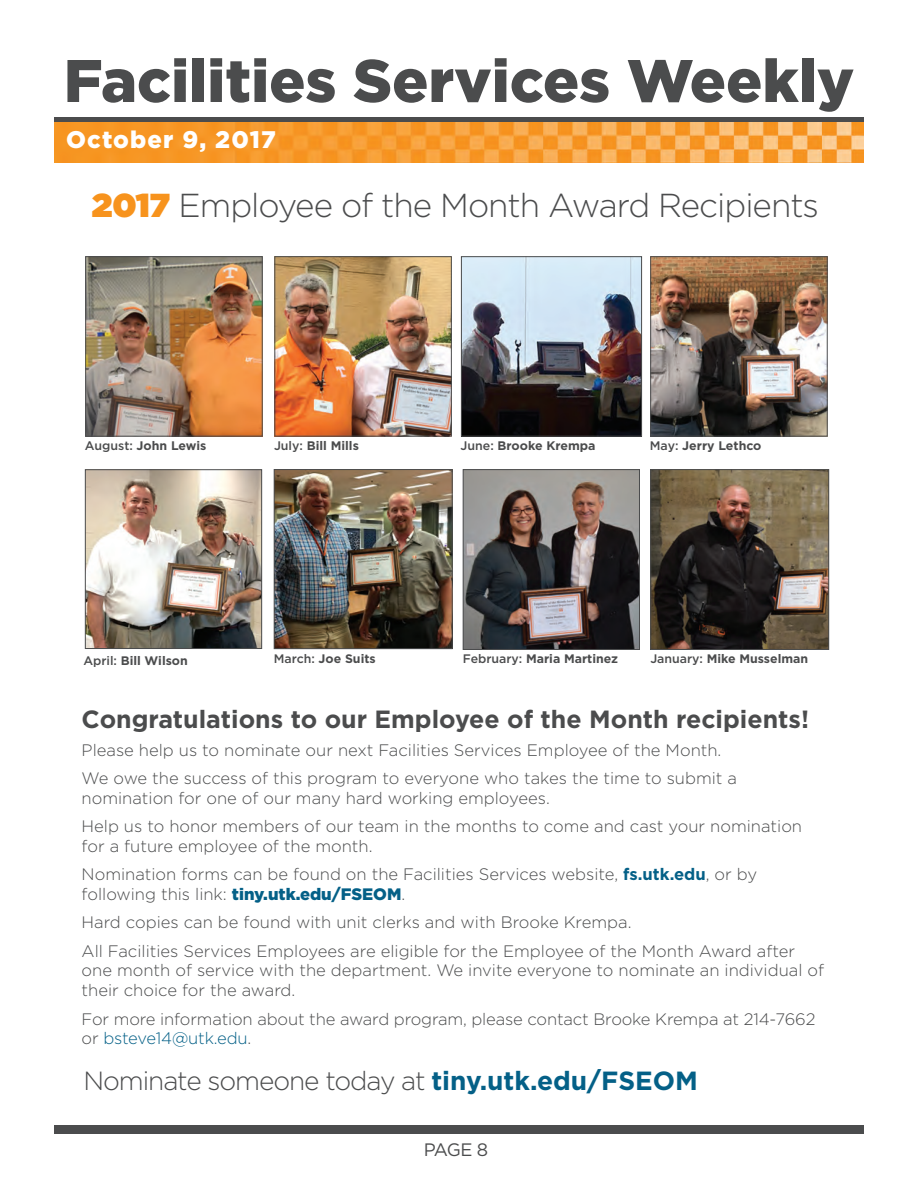
<style>
.page{position:relative;width:918px;height:1188px;background:#fff}
.page>*{position:absolute;margin:0;border:0;box-sizing:border-box;transform-origin:0 0}
.t1{font:900 60px "Gotham";color:#4b4c4d}
.t2{font:300 33.15px "Gotham";letter-spacing:-.03em;color:#4b4c4d}
.t3{font:300 26.25px "Gotham";letter-spacing:-.04em;color:#4b4c4d}
.t4{font:700 24.9px "Gotham";color:#4b4c4d}
.t5{font:900 24px "Gotham";letter-spacing:.05em;color:#fff}
.t6{font:18px "Gotham";color:#4b4c4d}
.t7{font:300 16.65px/28.2px "Gotham";color:#4b4c4d}
.t8{font:700 12.45px "Gotham";color:#4b4c4d}
.t9{font:700 12.3px "Gotham";color:#4b4c4d}
.s1{font-weight:900;color:#f7931d}
.s2{font-weight:500}
.s3{font-weight:700;color:#046087}
.s4{font-weight:900;color:#046087}
.s5{color:#046087}
</style>
<div class="page">
<div style="left:54px;top:1125px;width:810px;height:9px;background:#4b4c4d"></div>
<div style="left:54px;top:117px;width:810px;height:6px;background:#4b4c4d"></div>
<img style="left:54px;top:122px;width:810px;height:40px">
<img style="left:652px;top:471px;width:175px;height:177px">
<div style="left:650px;top:469px;width:179px;height:181px;border:1px solid #4b4c4d"></div>
<img style="left:276px;top:471px;width:175px;height:176px">
<div style="left:274px;top:469px;width:179px;height:180px;border:1px solid #4b4c4d"></div>
<img style="left:465px;top:471px;width:173px;height:177px">
<div style="left:463px;top:469px;width:177px;height:181px;border:1px solid #4b4c4d"></div>
<img style="left:87px;top:471px;width:173px;height:176px">
<div style="left:85px;top:469px;width:177px;height:180px;border:1px solid #4b4c4d"></div>
<img style="left:652px;top:258px;width:174px;height:177px">
<div style="left:650px;top:256px;width:178px;height:181px;border:1px solid #4b4c4d"></div>
<img style="left:463px;top:258px;width:177px;height:177px">
<div style="left:461px;top:256px;width:181px;height:181px;border:1px solid #4b4c4d"></div>
<img style="left:276px;top:258px;width:174px;height:177px">
<div style="left:274px;top:256px;width:178px;height:181px;border:1px solid #4b4c4d"></div>
<img style="left:87px;top:258px;width:174px;height:177px">
<div style="left:85px;top:256px;width:178px;height:181px;border:1px solid #4b4c4d"></div>
<h1 class="t1" style="left:64px;top:39px;width:792px">Facilities Services Weekly</h1>
<h3 class="t5" style="left:66px;top:123px;width:211px">October 9, 2017</h3>
<h2 class="t2" style="left:92px;top:185px;width:729px"><span class="s1">2017</span> Employee of the Month Award Recipients</h2>
<p class="t8" style="left:85px;top:438px;width:123px"><span class="s2">August:</span> John Lewis</p>
<p class="t8" style="left:274px;top:438px;width:86px"><span class="s2">July:</span> Bill Mills</p>
<p class="t8" style="left:461px;top:438px;width:136px"><span class="s2">June:</span> Brooke Krempa</p>
<p class="t8" style="left:650px;top:438px;width:113px"><span class="s2">May:</span> Jerry Lethco</p>
<p class="t9" style="left:83px;top:652px;width:106px"><span class="s2">April:</span> Bill Wilson</p>
<p class="t9" style="left:274px;top:651px;width:103px"><span class="s2">March:</span> Joe Suits</p>
<p class="t9" style="left:463px;top:651px;width:157px"><span class="s2">February:</span> Maria Martinez</p>
<p class="t9" style="left:650px;top:651px;width:159px"><span class="s2">January:</span> Mike Musselman</p>
<h3 class="t4" style="left:82px;top:702px;width:729px">Congratulations to our Employee of the Month recipients!</h3>
<p class="t7" style="left:82px;top:735px;width:657px">Please help us to nominate our next Facilities Services Employee of the Month.<br>We owe the success of this program to everyone who takes the time to submit a</p>
<p class="t7" style="left:82px;top:783px;width:722px">nomination for one of our many hard working employees.<br>Help us to honor members of our team in the months to come and cast your nomination</p>
<p class="t7" style="left:82px;top:832px;width:677px">for a future employee of the month.<br>Nomination forms can be found on the Facilities Services website, <span class="s3">fs.utk.edu</span>, or by</p>
<p class="t7" style="left:82px;top:880px;width:715px">following this link: <span class="s4">tiny.utk.edu/FSEOM</span>.<br>Hard copies can be found with unit clerks and with Brooke Krempa.<br>All Facilities Services Employees are eligible for the Employee of the Month Award after</p>
<p class="t7" style="left:82px;top:960px;width:744px;line-height:20px">one month of service with the department. We invite everyone to nominate an individual of their choice for the award.</p>
<p class="t7" style="left:82px;top:1008px;width:735px;line-height:20px">For more information about the award program, please contact Brooke Krempa at 214-7662 or <span class="s5">bsteve14@utk.edu</span>.</p>
<h3 class="t3" style="left:83px;top:1064px;width:616px">Nominate someone today at <span class="s3">tiny.utk.edu/FSEOM</span></h3>
<p class="t6" style="left:424px;top:1138px;width:66px">PAGE 8</p>
</div>
